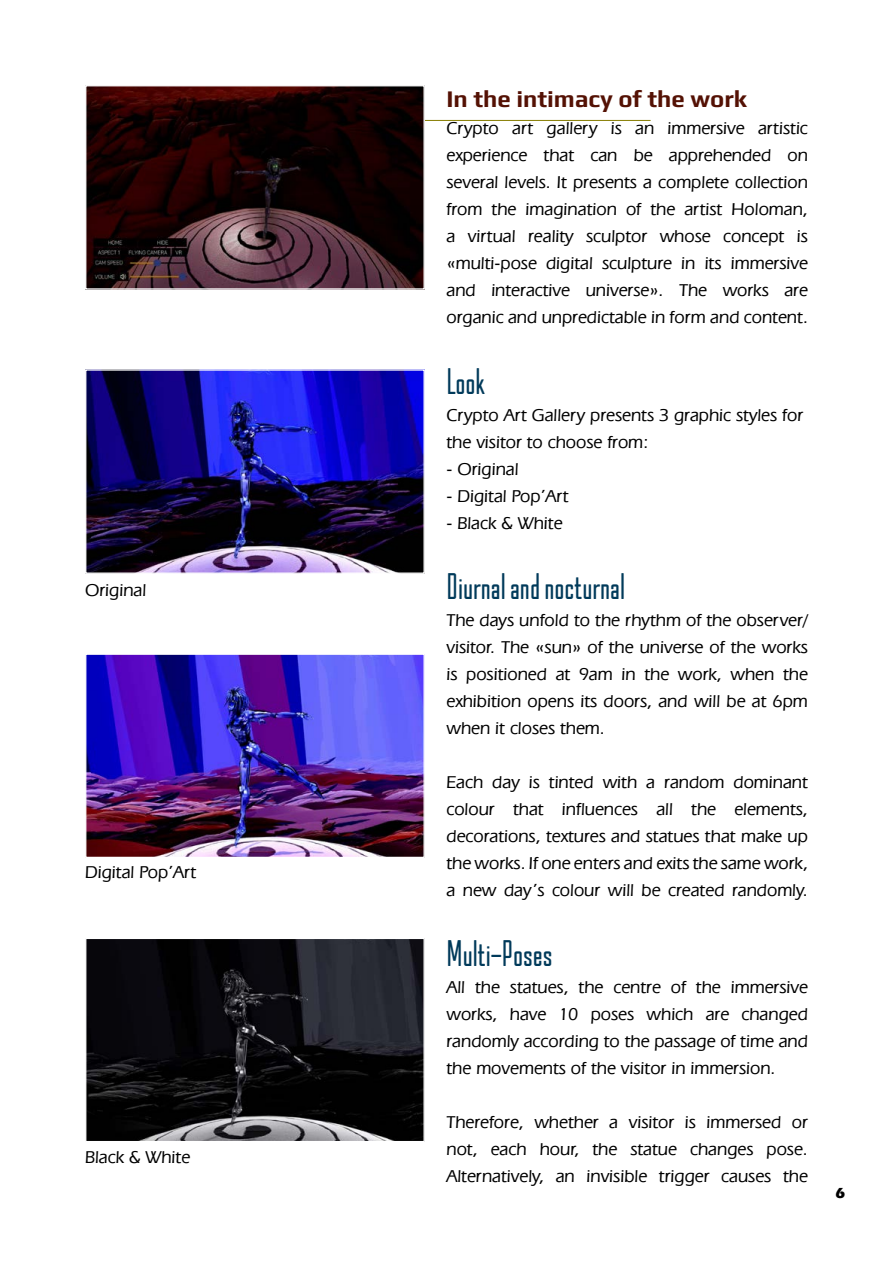
<style>
.page{position:relative;width:893px;height:1263px;background:#fff}
.page>*{position:absolute;margin:0;border:0;box-sizing:border-box;transform-origin:0 0}
.t1{font:36px "Kazmann Sans";color:#003a5a}
.t2{font:700 24px "Play";color:#541104}
.t3{font:500 18px/27px "Eras IT Cby BT";color:#000;text-align:justify}
.t4{font:700 15px "Eras ITC";color:#000}
</style>
<div class="page">
<hr style="left:348px;top:120px;width:303px;height:1px;background:#867d00">
<img style="left:87px;top:87px;width:336px;height:201px">
<div style="left:85px;top:85px;width:340px;height:205px;border:1px solid #fff"></div>
<img style="left:87px;top:371px;width:336px;height:201px">
<div style="left:85px;top:369px;width:340px;height:205px;border:1px solid #fff"></div>
<img style="left:87px;top:655px;width:336px;height:201px">
<div style="left:85px;top:653px;width:340px;height:205px;border:1px solid #fff"></div>
<img style="left:87px;top:940px;width:336px;height:200px">
<div style="left:85px;top:938px;width:340px;height:204px;border:1px solid #fff"></div>
<p class="t3" style="left:85px;top:576px;width:63px">Original</p>
<p class="t3" style="left:85px;top:859px;width:113px">Digital Pop’Art</p>
<p class="t3" style="left:85px;top:1143px;width:107px">Black &amp; White</p>
<h2 class="t2" style="left:446px;top:85px;width:302px">In the intimacy of the work</h2>
<p class="t3" style="left:446px;top:115px;width:363px">Crypto art gallery is an immersive artistic experience that can be apprehended on several levels. It presents a complete collection from the imagination of the artist Holoman, a virtual reality sculptor whose concept is «multi-pose digital sculpture in its immersive and interactive universe». The works are organic and unpredictable in form and content.</p>
<h1 class="t1" style="left:446px;top:361px;width:40px">Look</h1>
<p class="t3" style="left:446px;top:401px;width:358px">Crypto Art Gallery presents 3 graphic styles for the visitor to choose from:</p>
<p class="t3" style="left:446px;top:455px;width:74px">- Original</p>
<p class="t3" style="left:446px;top:482px;width:124px">- Digital Pop’Art</p>
<p class="t3" style="left:446px;top:509px;width:118px">- Black &amp; White</p>
<h1 class="t1" style="left:446px;top:566px;width:180px">Diurnal and nocturnal</h1>
<p class="t3" style="left:446px;top:606px;width:363px">The days unfold to the rhythm of the observer/ visitor. The «sun» of the universe of the works is positioned at 9am in the work, when the exhibition opens its doors, and will be at 6pm when it closes them.</p>
<p class="t3" style="left:446px;top:768px;width:363px">Each day is tinted with a random dominant colour that influences all the elements, decorations, textures and statues that make up the works. If one enters and exits the same work, a new day’s colour will be created randomly.</p>
<h1 class="t1" style="left:446px;top:934px;width:108px">Multi-Poses</h1>
<p class="t3" style="left:446px;top:973px;width:363px">All the statues, the centre of the immersive works, have 10 poses which are changed randomly according to the passage of time and the movements of the visitor in immersion.</p>
<p class="t3" style="left:446px;top:1108px;width:363px">Therefore, whether a visitor is immersed or not, each hour, the statue changes pose.<br>Alternatively, an invisible trigger causes the</p>
<p class="t4" style="left:835px;top:1184px;width:11px">6</p>
</div>
